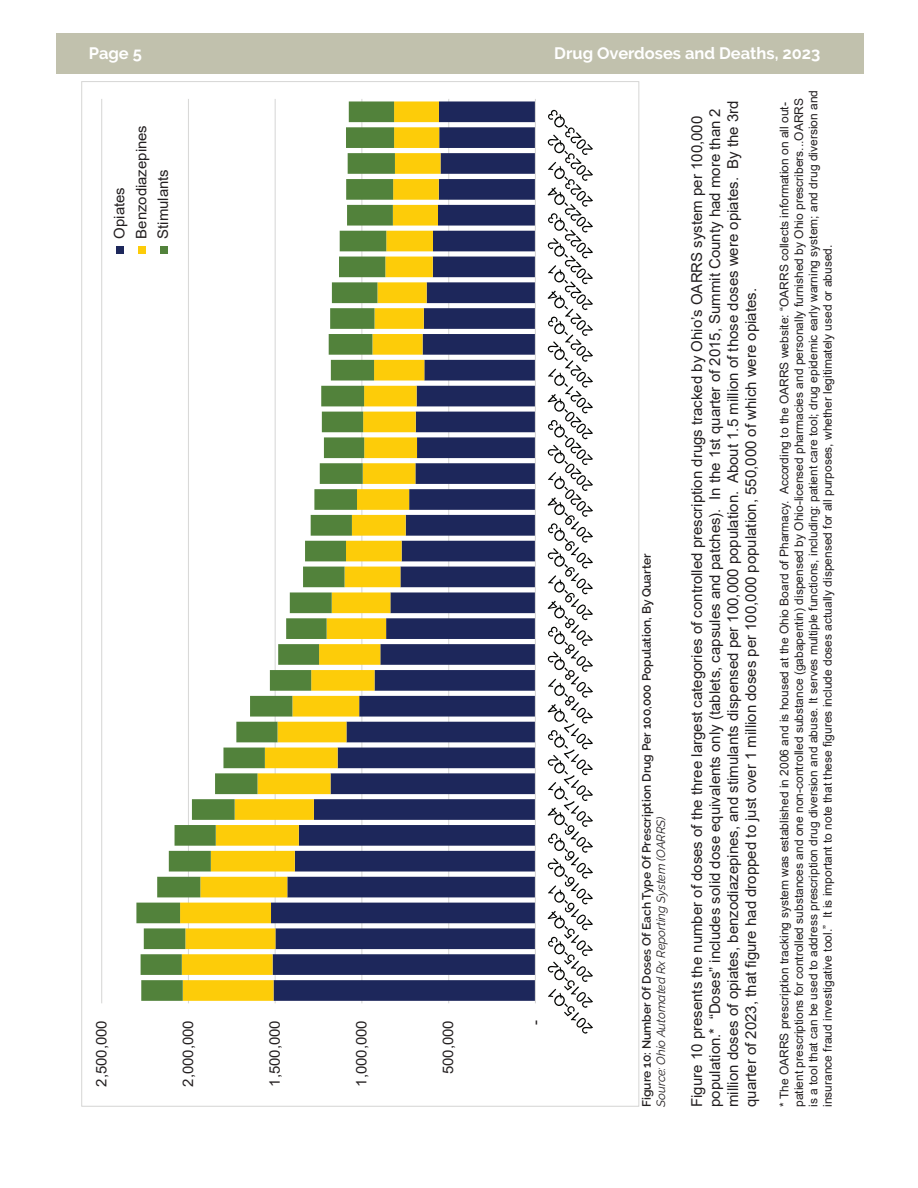
<style>
.page{position:relative;width:918px;height:1188px;background:#fff}
.page>*{position:absolute;margin:0;border:0;box-sizing:border-box;transform-origin:0 0}
.t1{font:700 16.5px "Raleway";color:#fff}
.t2{font:15px/18px "Arial";color:#231f20}
.t3{font:14.55px/21.9px "Arial";color:#231f20}
.t4{font:12px/14.4px "Arial";color:#231f20}
.t5{font:600 12px "Raleway";color:#231f20}
.t6{font:italic 12px "Raleway";color:#231f20}
</style>
<div class="page">
<div style="left:56px;top:34px;width:808px;height:40px;background:#c1c1ad"></div>
<hr style="left:448px;top:99px;width:1px;height:904px;background:#d9d9d8">
<hr style="left:361px;top:99px;width:1px;height:904px;background:#d9d9d8">
<hr style="left:275px;top:99px;width:1px;height:904px;background:#d9d9d8">
<hr style="left:188px;top:99px;width:1px;height:904px;background:#d9d9d8">
<hr style="left:101px;top:99px;width:1px;height:904px;background:#d9d9d8">
<svg style="left:441px;top:101px;width:94px;height:900px;fill:#1d275b"></svg>
<svg style="left:395px;top:101px;width:46px;height:900px;fill:#1d275b"></svg>
<svg style="left:136px;top:101px;width:259px;height:900px"></svg>
<hr style="left:535px;top:99px;width:1px;height:904px;background:#d9d9d8">
<svg style="left:548px;top:110px;width:45px;height:924px"></svg>
<div style="left:116px;top:246px;width:8px;height:8px;background:#1d275b"></div>
<div style="left:138px;top:246px;width:7px;height:8px;background:#fdcc09"></div>
<div style="left:160px;top:246px;width:7px;height:8px;background:#52823b"></div>
<h1 class="t1" style="left:89px;top:43px;width:55px">Page 5</h1>
<h1 class="t1" style="left:554px;top:43px;width:268px">Drug Overdoses and Deaths, 2023</h1>
<p class="t3" style="left:108px;top:239px;width:115px;rotate:-90deg">Opiates<br>Benzodiazepines<br>Stimulants</p>
<p class="t3" style="left:90px;top:1087px;width:68px;rotate:-90deg">2,500,000</p>
<p class="t3" style="left:177px;top:1087px;width:68px;rotate:-90deg">2,000,000</p>
<p class="t3" style="left:264px;top:1087px;width:68px;rotate:-90deg">1,500,000</p>
<p class="t3" style="left:350px;top:1087px;width:68px;rotate:-90deg">1,000,000</p>
<p class="t3" style="left:437px;top:1074px;width:55px;rotate:-90deg">500,000</p>
<p class="t3" style="left:524px;top:1025px;width:6px;rotate:-90deg">-</p>
<p class="t5" style="left:640px;top:1107px;width:555px;rotate:-90deg">Figure 10: Number Of Doses Of Each Type Of Prescription Drug Per 100,000 Population, By Quarter</p>
<p class="t6" style="left:654px;top:1107px;width:293px;rotate:-90deg">Source: Ohio Automated Rx Reporting System (OARRS)</p>
<p class="t2" style="left:688px;top:1107px;width:1008px;rotate:-90deg">Figure 10 presents the number of doses of the three largest categories of controlled prescription drugs tracked by Ohio’s OARRS system per 100,000 population.* “Doses” includes solid dose equivalents only (tablets, capsules and patches). In the 1st quarter of 2015, Summit County had more than 2 million doses of opiates, benzodiazepines, and stimulants dispensed per 100,000 population. About 1.5 million of those doses were opiates. By the 3rd quarter of 2023, that figure had dropped to just over 1 million doses per 100,000 population, 550,000 of which were opiates.</p>
<p class="t4" style="left:777px;top:1107px;width:1019px;rotate:-90deg">* The OARRS prescription tracking system was established in 2006 and is housed at the Ohio Board of Pharmacy. According to the OARRS website: “OARRS collects information on all out&shy;patient prescriptions for controlled substances and one non-controlled substance (gabapentin) dispensed by Ohio-licensed pharmacies and personally furnished by Ohio prescribers...OARRS is a tool that can be used to address prescription drug diversion and abuse. It serves multiple functions, including: patient care tool; drug epidemic early warning system; and drug diversion and insurance fraud investigative tool.” It is important to note that these figures include doses actually dispensed for all purposes, whether legitimately used or abused.</p>
</div>
